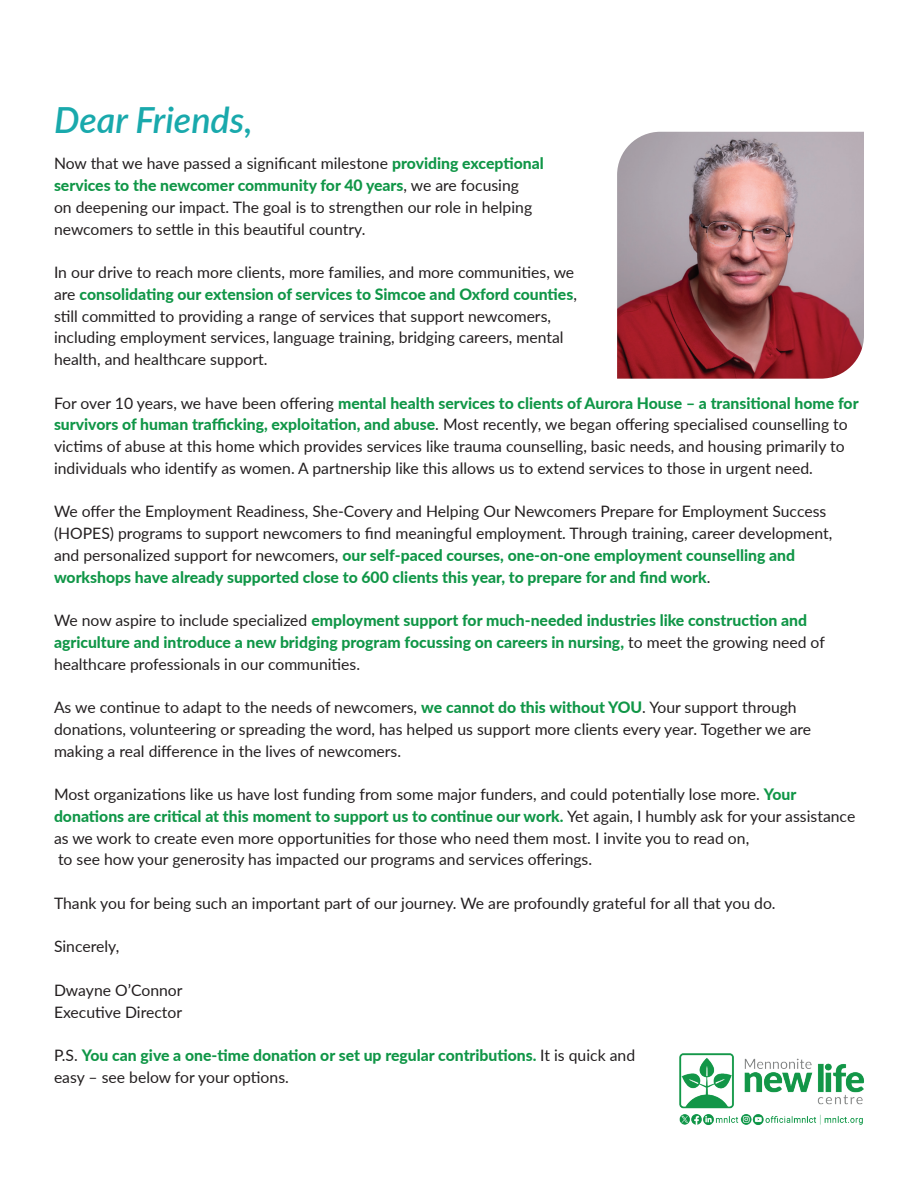
<style>
.page{position:relative;width:918px;height:1188px;background:#fff}
.page>*{position:absolute;margin:0;border:0;box-sizing:border-box;transform-origin:0 0}
.t1{font:italic 600 36px "Lato";color:#19a9ac}
.t2{font:15.75px/21.8px "Lato";color:#231f20}
.t3{font:800 15.75px/21.8px "Lato";color:#109647}
.s1{font-weight:800;color:#109647}
.s2{font-weight:400;color:#231f20}
</style>
<div class="page">
<img style="left:679px;top:1053px;width:185px;height:72px">
<img style="left:617px;top:132px;width:247px;height:247px">
<h1 class="t1" style="left:54px;top:94px;width:200px">Dear Friends,</h1>
<p class="t2" style="left:54px;top:152px;width:491px">Now that we have passed a significant milestone <span class="s1">providing exceptional services to the newcomer community for 40 years</span>, we are focusing<br>on deepening our impact. The goal is to strengthen our role in helping newcomers to settle in this beautiful country.</p>
<p class="t2" style="left:54px;top:261px;width:524px">In our drive to reach more clients, more families, and more communities, we are <span class="s1">consolidating our extension of services to Simcoe and Oxford counties</span>, still committed to providing a range of services that support newcomers, including employment services, language training, bridging careers, mental health, and healthcare support.</p>
<p class="t2" style="left:54px;top:391px;width:806px">For over 10 years, we have been offering <span class="s1">mental health services to clients of Aurora House – a transitional home for survivors of human trafficking, exploitation, and abuse</span>. Most recently, we began offering specialised counselling to victims of abuse at this home which provides services like trauma counselling, basic needs, and housing primarily to individuals who identify as women. A partnership like this allows us to extend services to those in urgent need.</p>
<p class="t2" style="left:54px;top:500px;width:780px">We offer the Employment Readiness, She-Covery and Helping Our Newcomers Prepare for Employment Success (HOPES) programs to support newcomers to find meaningful employment. Through training, career development, and personalized support for newcomers, <span class="s1">our self-paced courses, one-on-one employment counselling and workshops have already supported close to 600 clients this year, to prepare for and find work</span>.</p>
<p class="t3" style="left:54px;top:609px;width:772px"><span class="s2">We now aspire to include specialized</span> employment support for much-needed industries like construction and agriculture and introduce a new bridging program focussing on careers in nursing, <span class="s2">to meet the growing need of healthcare professionals in our communities.</span></p>
<p class="t2" style="left:54px;top:696px;width:759px">As we continue to adapt to the needs of newcomers, <span class="s1">we cannot do this without YOU</span>. Your support through donations, volunteering or spreading the word, has helped us support more clients every year. Together we are making a real difference in the lives of newcomers.</p>
<p class="t2" style="left:54px;top:783px;width:803px">Most organizations like us have lost funding from some major funders, and could potentially lose more. <span class="s1">Your donations are critical at this moment to support us to continue our work.</span> Yet again, I humbly ask for your assistance as we work to create even more opportunities for those who need them most. I invite you to read on,<br>to see how your generosity has impacted our programs and services offerings.</p>
<p class="t2" style="left:54px;top:892px;width:723px">Thank you for being such an important part of our journey. We are profoundly grateful for all that you do.</p>
<p class="t2" style="left:54px;top:935px;width:67px">Sincerely,</p>
<p class="t2" style="left:54px;top:979px;width:130px">Dwayne O’Connor<br>Executive Director</p>
<p class="t3" style="left:54px;top:1044px;width:583px"><span class="s2">P.S.</span> You can give a one-time donation or set up regular contributions. <span class="s2">It is quick and easy – see below for your options.</span></p>
</div>
